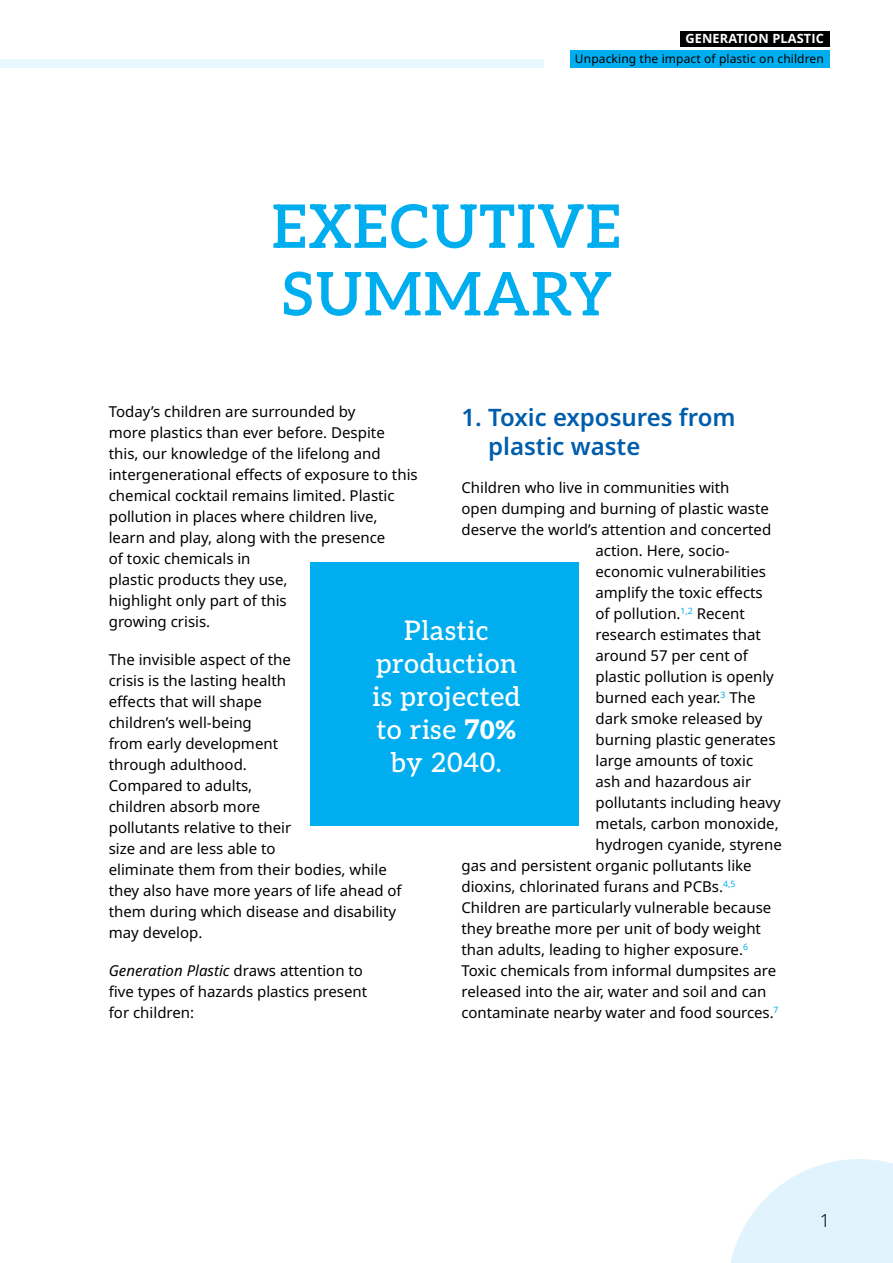
<style>
.page{position:relative;width:893px;height:1263px;background:#fff}
.page>*{position:absolute;margin:0;border:0;box-sizing:border-box;transform-origin:0 0}
.t1{font:600 60px/67.5px "Aleo";letter-spacing:.02em;color:#00aeef}
.t2{font:500 27px/33px "Aleo";letter-spacing:.02em;color:#fff;text-align:center}
.t3{font:600 24px/28.5px "Noto Sans";color:#005dac}
.t4{font:300 18px "Noto Sans";color:#000}
.t5{font:15px/21px "Noto Sans";color:#000}
.t6{font:700 12.75px "Noto Sans";letter-spacing:.01em;color:#fff}
.t7{font:12px "Noto Sans";letter-spacing:.01em;color:#000}
.s1{font-style:italic}
.s2{font-weight:900}
.s3{font-weight:900;font-size:25.5px}
</style>
<div class="page">
<div style="left:0;top:59px;width:543px;height:9px;background:#e6f7fd"></div>
<div style="left:680px;top:31px;width:149px;height:15px;background:#000"></div>
<div style="left:570px;top:51px;width:259px;height:17px;background:#00aeef"></div>
<div style="left:310px;top:562px;width:268px;height:264px;background:#00aeef"></div>
<svg style="left:731px;top:1159px;width:162px;height:104px"></svg>
<p class="t6" style="left:685px;top:30px;width:140px">GENERATION PLASTIC</p>
<p class="t7" style="left:575px;top:50px;width:251px">Unpacking the impact of plastic on children</p>
<h1 class="t1" style="left:272px;top:190px;width:351px">EXECUTIVE<br>SUMMARY</h1>
<p class="t5" style="left:109px;top:401px;width:310px">Today’s children are surrounded by<br>more plastics than ever before. Despite this, our knowledge of the lifelong and intergenerational effects of exposure to this chemical cocktail remains limited. Plastic pollution in places where children live,<br>learn and play, along with the presence<br>of toxic chemicals in<br>plastic products they use,<br>highlight only part of this<br>growing crisis.</p>
<p class="t5" style="left:109px;top:649px;width:294px">The invisible aspect of the<br>crisis is the lasting health<br>effects that will shape<br>children’s well-being<br>from early development<br>through adulthood.<br>Compared to adults,<br>children absorb more<br>pollutants relative to their<br>size and are less able to<br>eliminate them from their bodies, while they also have more years of life ahead of them during which disease and disability may develop.</p>
<p class="t5" style="left:109px;top:960px;width:260px"><span class="s1">Generation Plastic</span> draws attention to five types of hazards plastics present for children:</p>
<h3 class="t3" style="left:488px;top:404px;width:249px;text-indent:-27px">1. Toxic exposures from plastic waste</h3>
<p class="t5" style="left:461px;top:477px;width:269px">Children who live in communities with</p>
<p class="t5" style="left:461px;top:498px;width:309px">open dumping and burning of plastic waste</p>
<p class="t5" style="left:461px;top:519px;width:311px">deserve the world’s attention and concerted</p>
<p class="t5" style="left:595px;top:540px;width:136px">action. Here, socio-</p>
<p class="t5" style="left:595px;top:561px;width:172px">economic vulnerabilities</p>
<p class="t5" style="left:595px;top:582px;width:169px">amplify the toxic effects</p>
<p class="t5" style="left:595px;top:603px;width:151px">of pollution.<sup>1,2</sup> Recent</p>
<p class="t5" style="left:595px;top:624px;width:167px">research estimates that</p>
<p class="t5" style="left:595px;top:645px;width:154px">around 57 per cent of</p>
<p class="t5" style="left:595px;top:666px;width:180px">plastic pollution is openly</p>
<p class="t5" style="left:595px;top:687px;width:162px">burned each year.<sup>3</sup> The</p>
<p class="t5" style="left:595px;top:708px;width:168px">dark smoke released by</p>
<p class="t5" style="left:595px;top:729px;width:182px">burning plastic generates</p>
<p class="t5" style="left:595px;top:750px;width:159px">large amounts of toxic</p>
<p class="t5" style="left:595px;top:771px;width:157px">ash and hazardous air</p>
<p class="t5" style="left:595px;top:792px;width:187px">pollutants including heavy</p>
<p class="t5" style="left:595px;top:813px;width:185px">metals, carbon monoxide,</p>
<p class="t5" style="left:595px;top:834px;width:188px">hydrogen cyanide, styrene</p>
<p class="t5" style="left:461px;top:855px;width:292px">gas and persistent organic pollutants like</p>
<p class="t5" style="left:461px;top:876px;width:275px">dioxins, chlorinated furans and PCBs.<sup>4,5</sup></p>
<p class="t5" style="left:461px;top:897px;width:311px">Children are particularly vulnerable because</p>
<p class="t5" style="left:461px;top:918px;width:301px">they breathe more per unit of body weight</p>
<p class="t5" style="left:461px;top:939px;width:288px">than adults, leading to higher exposure.<sup>6</sup></p>
<p class="t5" style="left:461px;top:960px;width:316px">Toxic chemicals from informal dumpsites are</p>
<p class="t5" style="left:461px;top:981px;width:307px">released into the air, water and soil and can</p>
<p class="t5" style="left:461px;top:1002px;width:319px">contaminate nearby water and food sources.<sup>7</sup></p>
<h2 class="t2" style="left:372px;top:613px;width:150px">Plastic production is projected to rise <span class="s2">7</span><span class="s3">0% </span>by 2040.</h2>
<p class="t4" style="left:820px;top:1208px;width:12px">1</p>
</div>
